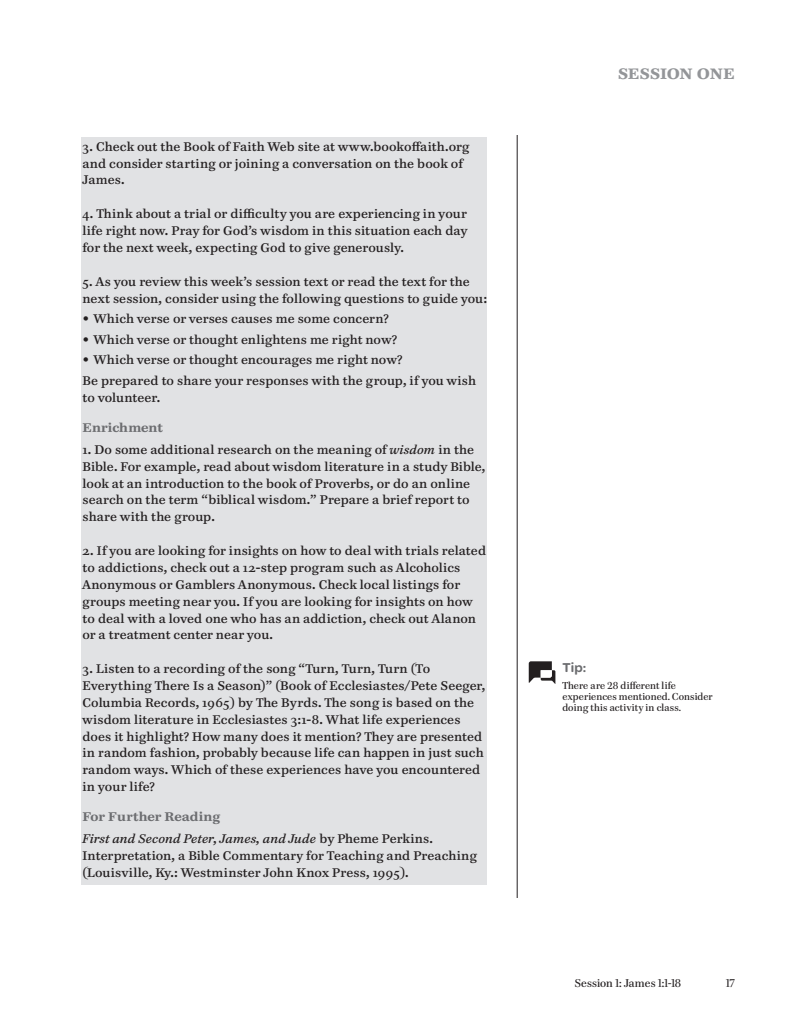
<style>
.page{position:relative;width:810px;height:1035px;background:#fff}
.page>*{position:absolute;margin:0;border:0;box-sizing:border-box;transform-origin:0 0}
.t1{font:700 15px "Paperback 6";letter-spacing:-.025em;color:#939598}
.t2{font:600 13.75px "Omnes";color:#6c6d70}
.t3{font:12.5px/16.9px "Paperback 9";letter-spacing:.01em;color:#231f20}
.t4{font:italic 12.5px/21.9px "Paperback 9";letter-spacing:.01em;color:#231f20}
.t5{font:700 12.5px "Paperback 9";letter-spacing:-.005em;color:#6c6d70}
.t6{font:11.25px "Paperback 48";letter-spacing:.005em;color:#231f20}
.t7{font:10px/11.2px "Paperback 48";letter-spacing:.015em;color:#231f20}
.s1{font-style:italic}
.s2{font-weight:700;font-style:normal;color:#6c6d70}
.s3{font-style:normal}
</style>
<div class="page">
<hr style="left:517px;top:135px;width:1px;height:763px;background:#231f20">
<div style="left:81px;top:138px;width:406px;height:747px;background:#e1e2e4"></div>
<svg style="left:529px;top:661px;width:26px;height:23px"></svg>
<p class="t3" style="left:82px;top:138px;width:388px">3. Check out the Book of Faith Web site at www.bookoffaith.org and consider starting or joining a conversation on the book of<br>James.</p>
<p class="t3" style="left:82px;top:205px;width:386px;text-align:justify">4. Think about a trial or difficulty you are experiencing in your life right now. Pray for God’s wisdom in this situation each day for the next week, expecting God to give generously.</p>
<p class="t3" style="left:82px;top:273px;width:406px">5. As you review this week’s session text or read the text for the next session, consider using the following questions to guide you:</p>
<p class="t3" style="left:82px;top:310px;width:308px">• Which verse or verses causes me some concern?</p>
<p class="t3" style="left:82px;top:331px;width:316px">• Which verse or thought enlightens me right now?</p>
<p class="t3" style="left:82px;top:350px;width:395px;line-height:20.6px">• Which verse or thought encourages me right now?<br>Be prepared to share your responses with the group, if you wish</p>
<p class="t3" style="left:82px;top:389px;width:79px">to volunteer.</p>
<p class="t5" style="left:82px;top:419px;width:82px">Enrichment</p>
<p class="t3" style="left:82px;top:441px;width:404px">1. Do some additional research on the meaning of <span class="s1">wisdom</span> in the Bible. For example, read about wisdom literature in a study Bible, look at an introduction to the book of Proverbs, or do an online search on the term “biblical wisdom.” Prepare a brief report to share with the group.</p>
<p class="t3" style="left:82px;top:542px;width:405px">2. If you are looking for insights on how to deal with trials related to addictions, check out a 12-step program such as Alcoholics Anonymous or Gamblers Anonymous. Check local listings for groups meeting near you. If you are looking for insights on how to deal with a loved one who has an addiction, check out Alanon or a treatment center near you.</p>
<p class="t3" style="left:82px;top:660px;width:404px">3. Listen to a recording of the song “Turn, Turn, Turn (To Everything There Is a Season)” (Book of Ecclesiastes/Pete Seeger, Columbia Records, 1965) by The Byrds. The song is based on the wisdom literature in Ecclesiastes 3:1-8. What life experiences does it highlight? How many does it mention? They are presented in random fashion, probably because life can happen in just such random ways. Which of these experiences have you encountered in your life?</p>
<p class="t4" style="left:82px;top:806px;width:352px"><span class="s2">For Further Reading<br></span>First and Second Peter, James, and Jude <span class="s3">by Pheme Perkins.</span></p>
<p class="t3" style="left:82px;top:847px;width:396px">Interpretation, a Bible Commentary for Teaching and Preaching (Louisville, Ky.: Westminster John Knox Press, 1995).</p>
<p class="t1" style="left:618px;top:63px;width:118px">SESSION ONE</p>
<p class="t2" style="left:562px;top:660px;width:25px">Tip:</p>
<p class="t7" style="left:562px;top:680px;width:151px">There are 28 different life experiences mentioned. Consider doing this activity in class.</p>
<p class="t6" style="left:575px;top:977px;width:108px">Session 1: James 1:1-18</p>
<p class="t6" style="left:726px;top:977px;width:10px">17</p>
</div>
